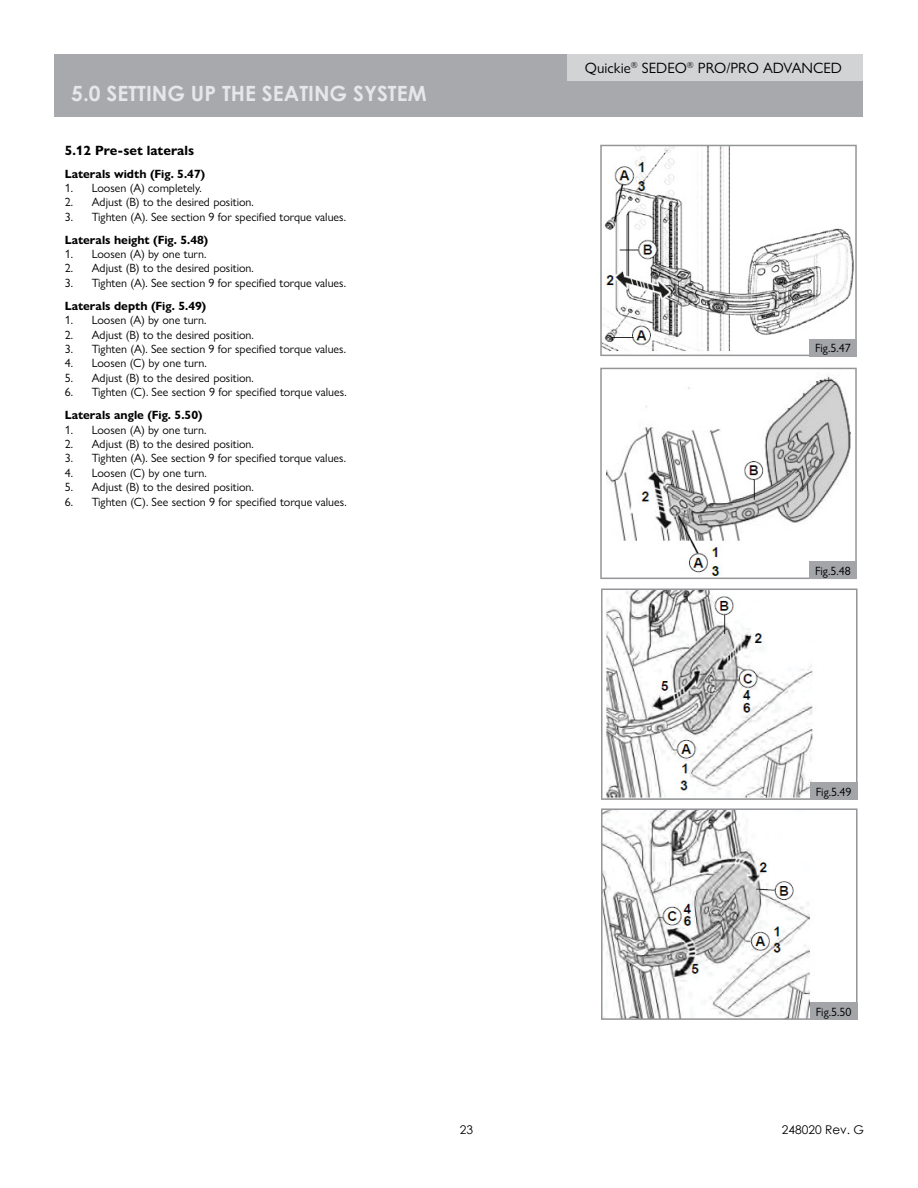
<style>
.page{position:relative;width:918px;height:1188px;background:#fff}
.page>*{position:absolute;margin:0;border:0;box-sizing:border-box;transform-origin:0 0}
.t1{font:700 21px "Century Gothic";color:#e6e7e8}
.t2{font:15px "Gill Sans Nova";color:#000}
.t3{font:700 13.5px "Gill Sans Nova";color:#000}
.t4{font:12px "Gill Sans Nova";color:#000}
.t5{font:700 12px "Gill Sans Nova";color:#000}
.t6{font:12px "Century Gothic";color:#000}
</style>
<div class="page">
<div style="left:54px;top:54px;width:809px;height:63px;background:#a7a9ac"></div>
<div style="left:567px;top:54px;width:296px;height:26px;background:#d1d3d4"></div>
<svg style="left:600px;top:145px;width:257px;height:211px"></svg>
<div style="left:809px;top:339px;width:48px;height:17px;background:#a3a5a8"></div>
<svg style="left:600px;top:368px;width:257px;height:211px"></svg>
<div style="left:809px;top:562px;width:48px;height:17px;background:#a3a5a8"></div>
<svg style="left:601px;top:589px;width:257px;height:211px"></svg>
<div style="left:810px;top:783px;width:48px;height:17px;background:#a3a5a8"></div>
<svg style="left:601px;top:808px;width:257px;height:212px"></svg>
<div style="left:810px;top:1003px;width:48px;height:17px;background:#a3a5a8"></div>
<h1 class="t1" style="left:71px;top:85px;width:357px">5.0 SETTING UP THE SEATING SYSTEM</h1>
<p class="t3" style="left:65px;top:145px;width:131px">5.12 Pre-set laterals</p>
<p class="t5" style="left:65px;top:169px;width:142px">Laterals width (Fig. 5.47)</p>
<p class="t4" style="left:65px;top:184px;width:139px">1. Loosen (A) completely.</p>
<p class="t4" style="left:65px;top:198px;width:191px">2. Adjust (B) to the desired position.</p>
<p class="t4" style="left:65px;top:212px;width:283px">3. Tighten (A). See section 9 for specified torque values.</p>
<p class="t5" style="left:65px;top:235px;width:145px">Laterals height (Fig. 5.48)</p>
<p class="t4" style="left:65px;top:250px;width:143px">1. Loosen (A) by one turn.</p>
<p class="t4" style="left:65px;top:264px;width:191px">2. Adjust (B) to the desired position.</p>
<p class="t4" style="left:65px;top:278px;width:283px">3. Tighten (A). See section 9 for specified torque values.</p>
<p class="t5" style="left:65px;top:301px;width:143px">Laterals depth (Fig. 5.49)</p>
<p class="t4" style="left:65px;top:316px;width:143px">1. Loosen (A) by one turn.</p>
<p class="t4" style="left:65px;top:330px;width:191px">2. Adjust (B) to the desired position.</p>
<p class="t4" style="left:65px;top:345px;width:283px">3. Tighten (A). See section 9 for specified torque values.</p>
<p class="t4" style="left:65px;top:359px;width:144px">4. Loosen (C) by one turn.</p>
<p class="t4" style="left:65px;top:373px;width:191px">5. Adjust (B) to the desired position.</p>
<p class="t4" style="left:65px;top:388px;width:283px">6. Tighten (C). See section 9 for specified torque values.</p>
<p class="t5" style="left:65px;top:411px;width:139px">Laterals angle (Fig. 5.50)</p>
<p class="t4" style="left:65px;top:425px;width:143px">1. Loosen (A) by one turn.</p>
<p class="t4" style="left:65px;top:440px;width:191px">2. Adjust (B) to the desired position.</p>
<p class="t4" style="left:65px;top:454px;width:283px">3. Tighten (A). See section 9 for specified torque values.</p>
<p class="t4" style="left:65px;top:468px;width:144px">4. Loosen (C) by one turn.</p>
<p class="t4" style="left:65px;top:483px;width:191px">5. Adjust (B) to the desired position.</p>
<p class="t4" style="left:65px;top:497px;width:283px">6. Tighten (C). See section 9 for specified torque values.</p>
<p class="t6" style="left:460px;top:1124px;width:15px">23</p>
<p class="t2" style="left:585px;top:62px;width:259px">Quickie<sup>®</sup> SEDEO<sup>®</sup> PRO/PRO ADVANCED</p>
<p class="t4" style="left:815px;top:344px;width:37px">Fig.5.47</p>
<p class="t4" style="left:815px;top:566px;width:37px">Fig.5.48</p>
<p class="t4" style="left:816px;top:787px;width:37px">Fig.5.49</p>
<p class="t4" style="left:816px;top:1007px;width:37px">Fig.5.50</p>
<p class="t6" style="left:782px;top:1124px;width:84px">248020 Rev. G</p>
</div>
